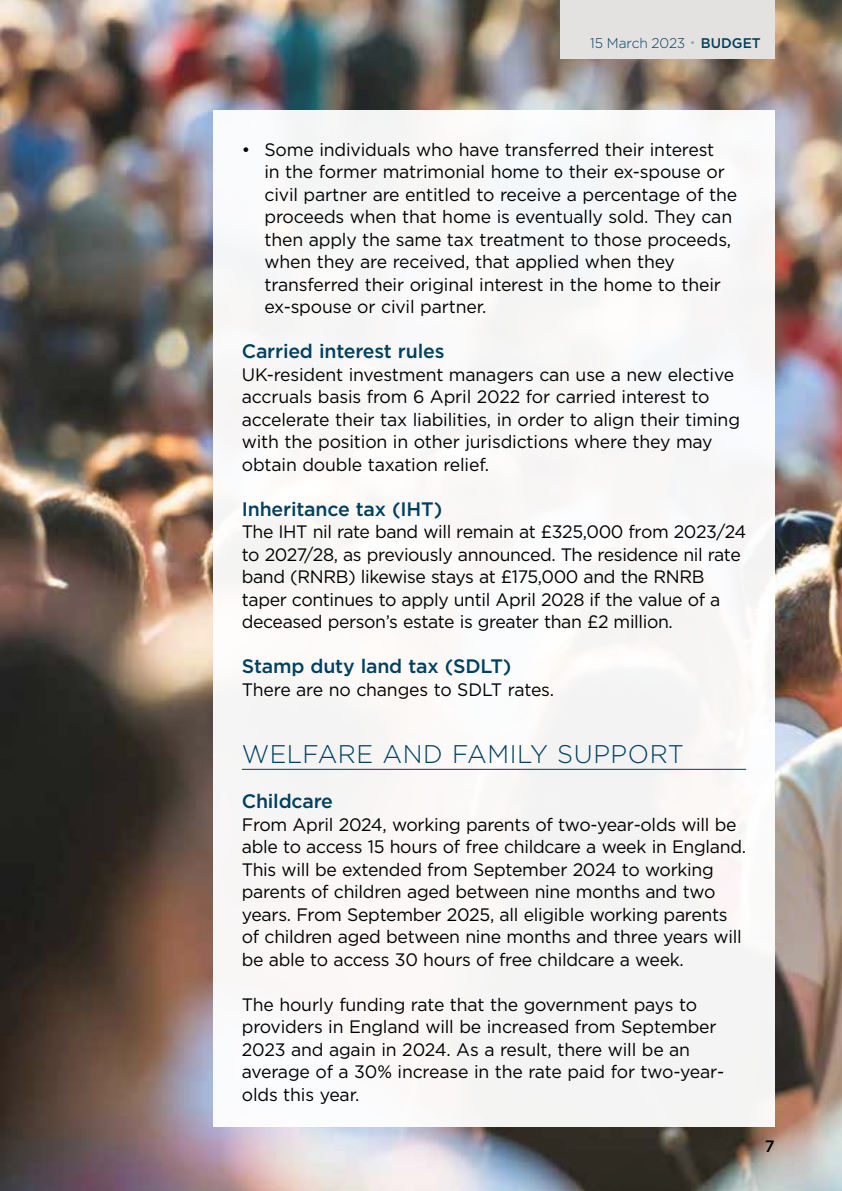
<style>
.page{position:relative;width:842px;height:1191px;background:#fff}
.page>*{position:absolute;margin:0;border:0;box-sizing:border-box;transform-origin:0 0}
.t1{font:300 25.6px "Gotham";letter-spacing:.02em;color:#003f5f}
.t2{font:500 19.6px "Gotham";letter-spacing:-.01em;color:#003f5f}
.t3{font:18px/22.4px "Gotham";letter-spacing:-.015em;color:#000}
.t4{font:500 16.4px "Gotham";color:#000}
.t5{font:300 14px "Gotham";letter-spacing:-.01em;color:#003f5f}
.s1{font-weight:500}
</style>
<div class="page">
<img style="left:0;top:0;width:842px;height:1191px">
<div style="left:560px;top:0;width:214px;height:58px;background:#e3e2e0"></div>
<div style="left:213px;top:111px;width:561px;height:1016px;background:#f8f7f6"></div>
<hr style="left:242px;top:769px;width:504px;height:1px;background:#003f5f">
<p class="t5" style="left:590px;top:34px;width:172px">15 March 2023 <sup>●</sup> <span class="s1">BUDGET</span></p>
<p class="t3" style="left:264px;top:138px;width:474px;text-indent:-23px">• Some individuals who have transferred their interest<br>in the former matrimonial home to their ex-spouse or civil partner are entitled to receive a percentage of the proceeds when that home is eventually sold. They can then apply the same tax treatment to those proceeds, when they are received, that applied when they transferred their original interest in the home to their ex-spouse or civil partner.</p>
<p class="t2" style="left:242px;top:338px;width:204px">Carried interest rules</p>
<p class="t3" style="left:242px;top:363px;width:500px">UK-resident investment managers can use a new elective accruals basis from 6 April 2022 for carried interest to accelerate their tax liabilities, in order to align their timing with the position in other jurisdictions where they may obtain double taxation relief.</p>
<p class="t2" style="left:242px;top:496px;width:202px">Inheritance tax (IHT)</p>
<p class="t3" style="left:242px;top:520px;width:506px">The IHT nil rate band will remain at £325,000 from 2023/24 to 2027/28, as previously announced. The residence nil rate band (RNRB) likewise stays at £175,000 and the RNRB taper continues to apply until April 2028 if the value of a deceased person’s estate is greater than £2 million.</p>
<p class="t2" style="left:242px;top:653px;width:271px">Stamp duty land tax (SDLT)</p>
<p class="t3" style="left:242px;top:678px;width:314px">There are no changes to SDLT rates.</p>
<h1 class="t1" style="left:242px;top:738px;width:444px">WELFARE AND FAMILY SUPPORT</h1>
<p class="t2" style="left:242px;top:788px;width:93px">Childcare</p>
<p class="t3" style="left:242px;top:813px;width:506px">From April 2024, working parents of two-year-olds will be able to access 15 hours of free childcare a week in England.<br>This will be extended from September 2024 to working parents of children aged between nine months and two years. From September 2025, all eligible working parents of children aged between nine months and three years will be able to access 30 hours of free childcare a week.</p>
<p class="t3" style="left:242px;top:993px;width:484px">The hourly funding rate that the government pays to providers in England will be increased from September 2023 and again in 2024. As a result, there will be an average of a 30% increase in the rate paid for two-year&shy;olds this year.</p>
<p class="t4" style="left:765px;top:1135px;width:11px">7</p>
</div>
